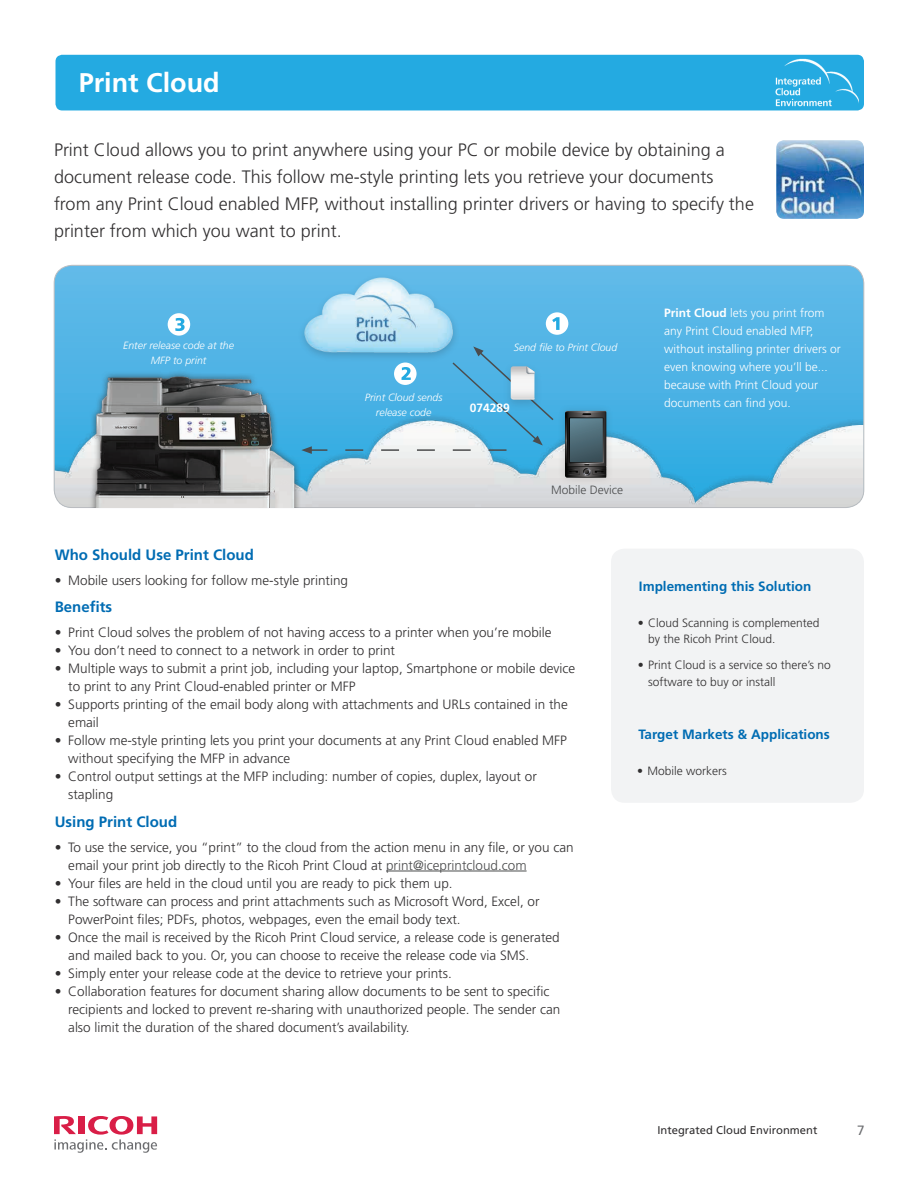
<style>
.page{position:relative;width:918px;height:1188px;background:#fff}
.page>*{position:absolute;margin:0;border:0;box-sizing:border-box;transform-origin:0 0}
.t1{font:700 27px "Frutiger LT Std";color:#fff}
.t2{font:300 18px/27px "Frutiger LT Std";color:#312f30}
.t3{font:700 15px "Frutiger LT Std";color:#006cb3}
.t4{font:300 13.5px/18px "Frutiger LT Std";color:#312f30}
.t5{font:700 13.5px "Frutiger LT Std";color:#006cb3}
.t6{font:13.5px "Frutiger LT Std";color:#6c6d70}
.t7{font:300 12px/18px "Frutiger LT Std";color:#fff}
.t8{font:300 12px/16.5px "Frutiger LT Std";color:#312f30}
.t9{font:300 12px "Frutiger LT Std";color:#4b4c4d}
.t10{font:700 12px "Frutiger LT Std";color:#fff}
.t11{font:11.25px "Frutiger LT Std";color:#312f30}
.t12{font:italic 300 10.5px/15px "Frutiger LT Std";color:#fff;text-align:center}
.s1{font-weight:700}
.s2{color:#4b4c4d}
</style>
<div class="page">
<div style="left:56px;top:55px;width:808px;height:55px;background:#24aae1;border-radius:7px"></div>
<img style="left:775px;top:58px;width:83px;height:49px">
<div style="left:611px;top:549px;width:253px;height:254px;background:#f2f3f4;border-radius:14px"></div>
<hr style="left:386px;top:871px;width:141px;height:1px;background:#4b4c4d">
<img style="left:776px;top:140px;width:88px;height:79px">
<svg style="left:54px;top:265px;width:810px;height:129px;background:#58b6e6"></svg>
<img style="left:54px;top:394px;width:810px;height:114px">
<div style="left:298px;top:273px;width:163px;height:90px;background:#231f20;opacity:.22"></div>
<img style="left:302px;top:277px;width:153px;height:69px">
<div style="left:557px;top:403px;width:58px;height:83px;background:#231f20;opacity:.15"></div>
<svg style="left:565px;top:411px;width:41px;height:67px;background:#425056"></svg>
<img style="left:89px;top:369px;width:212px;height:139px">
<div style="left:546px;top:312px;width:22px;height:23px;background:#fff;border-radius:50%"></div>
<svg style="left:552px;top:317px;width:8px;height:13px"></svg>
<div style="left:168px;top:313px;width:22px;height:23px;background:#fff;border-radius:50%"></div>
<svg style="left:175px;top:318px;width:10px;height:13px"></svg>
<svg style="left:301px;top:346px;width:254px;height:108px;background:#61b8e1"></svg>
<svg style="left:54px;top:1116px;width:103px;height:37px"></svg>
<h1 class="t1" style="left:79px;top:67px;width:143px">Print Cloud</h1>
<p class="t2" style="left:54px;top:137px;width:702px">Print Cloud allows you to print anywhere using your PC or mobile device by obtaining a document release code. This follow me-style printing lets you retrieve your documents from any Print Cloud enabled MFP, without installing printer drivers or having to specify the printer from which you want to print.</p>
<p class="t12" style="left:123px;top:338px;width:112px">Enter release code at the<br>MFP to print</p>
<p class="t12" style="left:365px;top:390px;width:79px">Print Cloud sends release code</p>
<p class="t12" style="left:514px;top:340px;width:105px">Send file to Print Cloud</p>
<p class="t10" style="left:470px;top:401px;width:42px">074289</p>
<p class="t7" style="left:664px;top:304px;width:178px"><span class="s1">Print Cloud</span> lets you print from any Print Cloud enabled MFP, without installing printer drivers or even knowing where you’ll be... because with Print Cloud your documents can find you.</p>
<p class="t9" style="left:551px;top:483px;width:73px">Mobile Device</p>
<p class="t3" style="left:55px;top:546px;width:201px">Who Should Use Print Cloud</p>
<p class="t4" style="left:55px;top:571px;width:295px">• Mobile users looking for follow me-style printing</p>
<p class="t3" style="left:55px;top:598px;width:59px">Benefits</p>
<p class="t4" style="left:55px;top:624px;width:498px">• Print Cloud solves the problem of not having access to a printer when you’re mobile</p>
<p class="t4" style="left:55px;top:642px;width:342px">• You don’t need to connect to a network in order to print</p>
<p class="t4" style="left:68px;top:660px;width:509px;text-indent:-14px">• Multiple ways to submit a print job, including your laptop, Smartphone or mobile device to print to any Print Cloud-enabled printer or MFP</p>
<p class="t4" style="left:68px;top:696px;width:501px;text-indent:-14px">• Supports printing of the email body along with attachments and URLs contained in the email</p>
<p class="t4" style="left:68px;top:732px;width:500px;text-indent:-14px">• Follow me-style printing lets you print your documents at any Print Cloud enabled MFP without specifying the MFP in advance</p>
<p class="t4" style="left:68px;top:768px;width:470px;text-indent:-14px">• Control output settings at the MFP including: number of copies, duplex, layout or stapling</p>
<p class="t3" style="left:55px;top:813px;width:124px">Using Print Cloud</p>
<p class="t4" style="left:68px;top:838px;width:507px;text-indent:-14px">• To use the service, you “print” to the cloud from the action menu in any file, or you can email your print job directly to the Ricoh Print Cloud at <span class="s2">print@iceprintcloud.com</span></p>
<p class="t4" style="left:55px;top:874px;width:399px">• Your files are held in the cloud until you are ready to pick them up.</p>
<p class="t4" style="left:68px;top:892px;width:473px;text-indent:-14px">• The software can process and print attachments such as Microsoft Word, Excel, or<br>PowerPoint files; PDFs, photos, webpages, even the email body text.</p>
<p class="t4" style="left:68px;top:928px;width:493px;text-indent:-14px">• Once the mail is received by the Ricoh Print Cloud service, a release code is generated and mailed back to you. Or, you can choose to receive the release code via SMS.</p>
<p class="t4" style="left:55px;top:964px;width:399px">• Simply enter your release code at the device to retrieve your prints.</p>
<p class="t4" style="left:68px;top:982px;width:494px;text-indent:-14px">• Collaboration features for document sharing allow documents to be sent to specific recipients and locked to prevent re-sharing with unauthorized people. The sender can also limit the duration of the shared document’s availability.</p>
<p class="t5" style="left:639px;top:579px;width:174px">Implementing this Solution</p>
<p class="t8" style="left:648px;top:614px;width:173px;text-indent:-10px">• Cloud Scanning is complemented by the Ricoh Print Cloud.</p>
<p class="t8" style="left:648px;top:657px;width:184px;text-indent:-10px">• Print Cloud is a service so there’s no software to buy or install</p>
<p class="t5" style="left:639px;top:726px;width:193px">Target Markets &amp; Applications</p>
<p class="t8" style="left:637px;top:763px;width:91px">• Mobile workers</p>
<p class="t11" style="left:657px;top:1124px;width:162px">Integrated Cloud Environment</p>
<p class="t6" style="left:857px;top:1122px;width:9px">7</p>
</div>
